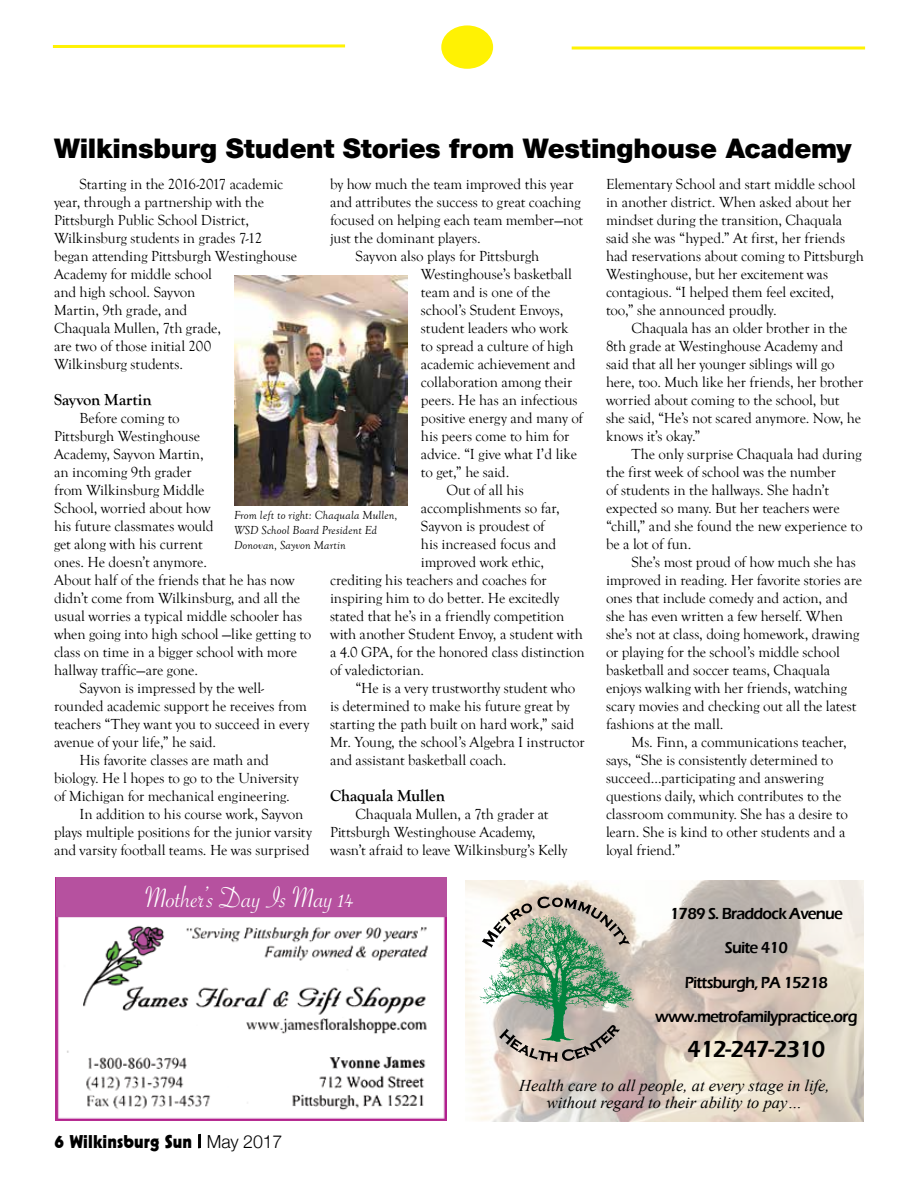
<style>
.page{position:relative;width:918px;height:1188px;background:#fff}
.page>*{position:absolute;margin:0;border:0;box-sizing:border-box;transform-origin:0 0}
.t1{font:31.5px "Savoye Let Plain";color:#fff}
.t2{font:900 27px "Helvetica Neue LT";letter-spacing:-.005em;color:#000}
.t3{font:600 24px "Eras ITC";letter-spacing:-.05em;color:#000;scale:.95 1}
.t4{font:18px "Geometric 231 BT Heavy C";letter-spacing:.01em;color:#000}
.t5{font:italic 16.5px/18px "Times New Roman";color:#000;text-align:center}
.t6{font:600 16.5px/34.5px "Eras ITC";letter-spacing:-.05em;color:#000;text-align:center;scale:.95 1}
.t7{font:700 16.5px "Goudy Old Style T";color:#000}
.t8{font:15px/18px "Goudy Old Style T";letter-spacing:-.005em;color:#000}
.t9{font:italic 12px/15px "Goudy Old Style T";letter-spacing:.015em;color:#000}
.s1{font-family:"Geometric 231 BT Bold C"}
.s2{font-family:"Helvetica Neue";font-weight:300}
</style>
<div class="page">
<svg style="left:199px;top:1134px;width:2px;height:14px"></svg>
<div style="left:441px;top:25px;width:52px;height:44px;background:#fff203;border-radius:50%"></div>
<svg style="left:52px;top:44px;width:294px;height:4px"></svg>
<hr style="left:572px;top:46px;width:293px;height:3px;background:#fff203">
<img style="left:235px;top:275px;width:172px;height:230px">
<img style="left:466px;top:881px;width:397px;height:241px">
<img style="left:476px;top:909px;width:161px;height:140px">
<svg style="left:499px;top:1025px;width:121px;height:37px;background:#a7a297"></svg>
<svg style="left:482px;top:897px;width:148px;height:51px;background:#b0b4a3"></svg>
<img style="left:55px;top:878px;width:392px;height:243px">
<div style="left:56px;top:878px;width:390px;height:39px;background:#b6519f"></div>
<h2 class="t2" style="left:54px;top:132px;width:799px">Wilkinsburg Student Stories from Westinghouse Academy</h2>
<p class="t8" style="left:54px;top:175px;width:245px;text-indent:26px">Starting in the 2016-2017 academic year, through a partnership with the<br>Pittsburgh Public School District,<br>Wilkinsburg students in grades 7-12 began attending Pittsburgh Westinghouse<br>Academy for middle school<br>and high school. Sayvon<br>Martin, 9th grade, and<br>Chaquala Mullen, 7th grade,<br>are two of those initial 200<br>Wilkinsburg students.</p>
<p class="t7" style="left:54px;top:390px;width:99px">Sayvon Martin</p>
<p class="t8" style="left:80px;top:409px;width:102px">Before coming to</p>
<p class="t8" style="left:54px;top:427px;width:148px">Pittsburgh Westinghouse</p>
<p class="t8" style="left:54px;top:445px;width:151px">Academy, Sayvon Martin,</p>
<p class="t8" style="left:54px;top:463px;width:139px">an incoming 9th grader</p>
<p class="t8" style="left:54px;top:481px;width:152px">from Wilkinsburg Middle</p>
<p class="t8" style="left:54px;top:499px;width:158px">School, worried about how</p>
<p class="t8" style="left:54px;top:517px;width:161px">his future classmates would</p>
<p class="t8" style="left:54px;top:535px;width:150px">get along with his current</p>
<p class="t8" style="left:54px;top:553px;width:155px">ones. He doesn’t anymore.</p>
<p class="t8" style="left:54px;top:571px;width:242px">About half of the friends that he has now</p>
<p class="t8" style="left:54px;top:589px;width:248px">didn’t come from Wilkinsburg, and all the</p>
<p class="t8" style="left:54px;top:607px;width:250px">usual worries a typical middle schooler has</p>
<p class="t8" style="left:54px;top:625px;width:259px">when going into high school —like getting to</p>
<p class="t8" style="left:54px;top:643px;width:245px">class on time in a bigger school with more</p>
<p class="t8" style="left:54px;top:661px;width:146px">hallway traffic—are gone.</p>
<p class="t8" style="left:80px;top:679px;width:186px">Sayvon is impressed by the well-</p>
<p class="t8" style="left:54px;top:697px;width:254px">rounded academic support he receives from</p>
<p class="t8" style="left:54px;top:715px;width:257px">teachers “They want you to succeed in every</p>
<p class="t8" style="left:54px;top:733px;width:164px">avenue of your life,” he said.</p>
<p class="t8" style="left:80px;top:751px;width:191px">His favorite classes are math and</p>
<p class="t8" style="left:54px;top:769px;width:246px">biology. He l hopes to go to the University</p>
<p class="t8" style="left:54px;top:787px;width:237px">of Michigan for mechanical engineering.</p>
<p class="t8" style="left:80px;top:805px;width:225px">In addition to his course work, Sayvon</p>
<p class="t8" style="left:54px;top:823px;width:259px">plays multiple positions for the junior varsity</p>
<p class="t8" style="left:54px;top:841px;width:257px">and varsity football teams. He was surprised</p>
<p class="t8" style="left:330px;top:175px;width:245px">by how much the team improved this year</p>
<p class="t8" style="left:330px;top:193px;width:252px">and attributes the success to great coaching</p>
<p class="t8" style="left:330px;top:211px;width:255px">focused on helping each team member—not</p>
<p class="t8" style="left:330px;top:229px;width:152px">just the dominant players.</p>
<p class="t8" style="left:356px;top:247px;width:185px">Sayvon also plays for Pittsburgh</p>
<p class="t8" style="left:421px;top:265px;width:153px">Westinghouse’s basketball</p>
<p class="t8" style="left:421px;top:283px;width:131px">team and is one of the</p>
<p class="t8" style="left:421px;top:301px;width:144px">school’s Student Envoys,</p>
<p class="t8" style="left:421px;top:319px;width:149px">student leaders who work</p>
<p class="t8" style="left:421px;top:337px;width:154px">to spread a culture of high</p>
<p class="t8" style="left:421px;top:355px;width:156px">academic achievement and</p>
<p class="t8" style="left:421px;top:373px;width:153px">collaboration among their</p>
<p class="t8" style="left:421px;top:391px;width:158px">peers. He has an infectious</p>
<p class="t8" style="left:421px;top:409px;width:164px">positive energy and many of</p>
<p class="t8" style="left:421px;top:427px;width:150px">his peers come to him for</p>
<p class="t8" style="left:421px;top:445px;width:158px">advice. “I give what I’d like</p>
<p class="t8" style="left:421px;top:463px;width:90px">to get,” he said.</p>
<p class="t8" style="left:446px;top:481px;width:79px">Out of all his</p>
<p class="t8" style="left:421px;top:499px;width:140px">accomplishments so far,</p>
<p class="t8" style="left:421px;top:517px;width:125px">Sayvon is proudest of</p>
<p class="t8" style="left:421px;top:535px;width:137px">his increased focus and</p>
<p class="t8" style="left:421px;top:553px;width:125px">improved work ethic,</p>
<p class="t8" style="left:330px;top:571px;width:218px">crediting his teachers and coaches for</p>
<p class="t8" style="left:330px;top:589px;width:231px">inspiring him to do better. He excitedly</p>
<p class="t8" style="left:330px;top:607px;width:236px">stated that he’s in a friendly competition</p>
<p class="t8" style="left:330px;top:625px;width:255px">with another Student Envoy, a student with</p>
<p class="t8" style="left:330px;top:643px;width:256px">a 4.0 GPA, for the honored class distinction</p>
<p class="t8" style="left:330px;top:661px;width:96px">of valedictorian.</p>
<p class="t8" style="left:356px;top:679px;width:222px">“He is a very trustworthy student who</p>
<p class="t8" style="left:330px;top:697px;width:241px">is determined to make his future great by</p>
<p class="t8" style="left:330px;top:715px;width:246px">starting the path built on hard work,” said</p>
<p class="t8" style="left:330px;top:733px;width:256px">Mr. Young, the school’s Algebra I instructor</p>
<p class="t8" style="left:330px;top:751px;width:178px">and assistant basketball coach.</p>
<p class="t7" style="left:330px;top:786px;width:117px">Chaquala Mullen</p>
<p class="t8" style="left:330px;top:805px;width:239px;text-indent:26px">Chaquala Mullen, a 7th grader at<br>Pittsburgh Westinghouse Academy, wasn’t afraid to leave Wilkinsburg’s Kelly</p>
<p class="t9" style="left:234px;top:508px;width:165px">From left to right: Chaquala Mullen,<br>WSD School Board President Ed<br>Donovan, Sayvon Martin</p>
<p class="t8" style="left:606px;top:175px;width:259px">Elementary School and start middle school in another district. When asked about her mindset during the transition, Chaquala said she was “hyped.” At first, her friends had reservations about coming to Pittsburgh Westinghouse, but her excitement was contagious. “I helped them feel excited, too,” she announced proudly.</p>
<p class="t8" style="left:606px;top:319px;width:259px;text-indent:26px">Chaquala has an older brother in the 8th grade at Westinghouse Academy and said that all her younger siblings will go here, too. Much like her friends, her brother worried about coming to the school, but<br>she said, “He’s not scared anymore. Now, he knows it’s okay.”</p>
<p class="t8" style="left:606px;top:445px;width:258px;text-indent:26px">The only surprise Chaquala had during the first week of school was the number<br>of students in the hallways. She hadn’t expected so many. But her teachers were “chill,” and she found the new experience to be a lot of fun.</p>
<p class="t8" style="left:606px;top:553px;width:258px;text-indent:26px">She’s most proud of how much she has improved in reading. Her favorite stories are ones that include comedy and action, and she has even written a few herself. When she’s not at class, doing homework, drawing or playing for the school’s middle school basketball and soccer teams, Chaquala enjoys walking with her friends, watching scary movies and checking out all the latest fashions at the mall.</p>
<p class="t8" style="left:606px;top:733px;width:243px;text-indent:26px">Ms. Finn, a communications teacher, says, “She is consistently determined to succeed…participating and answering questions daily, which contributes to the classroom community. She has a desire to learn. She is kind to other students and a loyal friend.”</p>
<h1 class="t1" style="left:145px;top:877px;width:212px">Mother’s Day Is May 14</h1>
<p class="t4" style="left:54px;top:1130px;width:230px">6 Wilkinsburg Sun <span class="s1">I</span> <span class="s2">May 2017</span></p>
<p class="t6" style="left:655px;top:896px;width:215px">1789 S. Braddock Avenue<br>Suite 410<br>Pittsburgh, PA 15218 www.metrofamilypractice.org</p>
<h3 class="t3" style="left:687px;top:1035px;width:147px">412-247-2310</h3>
<p class="t5" style="left:519px;top:1076px;width:312px">Health care to all people, at every stage in life, without regard to their ability to pay…</p>
</div>
